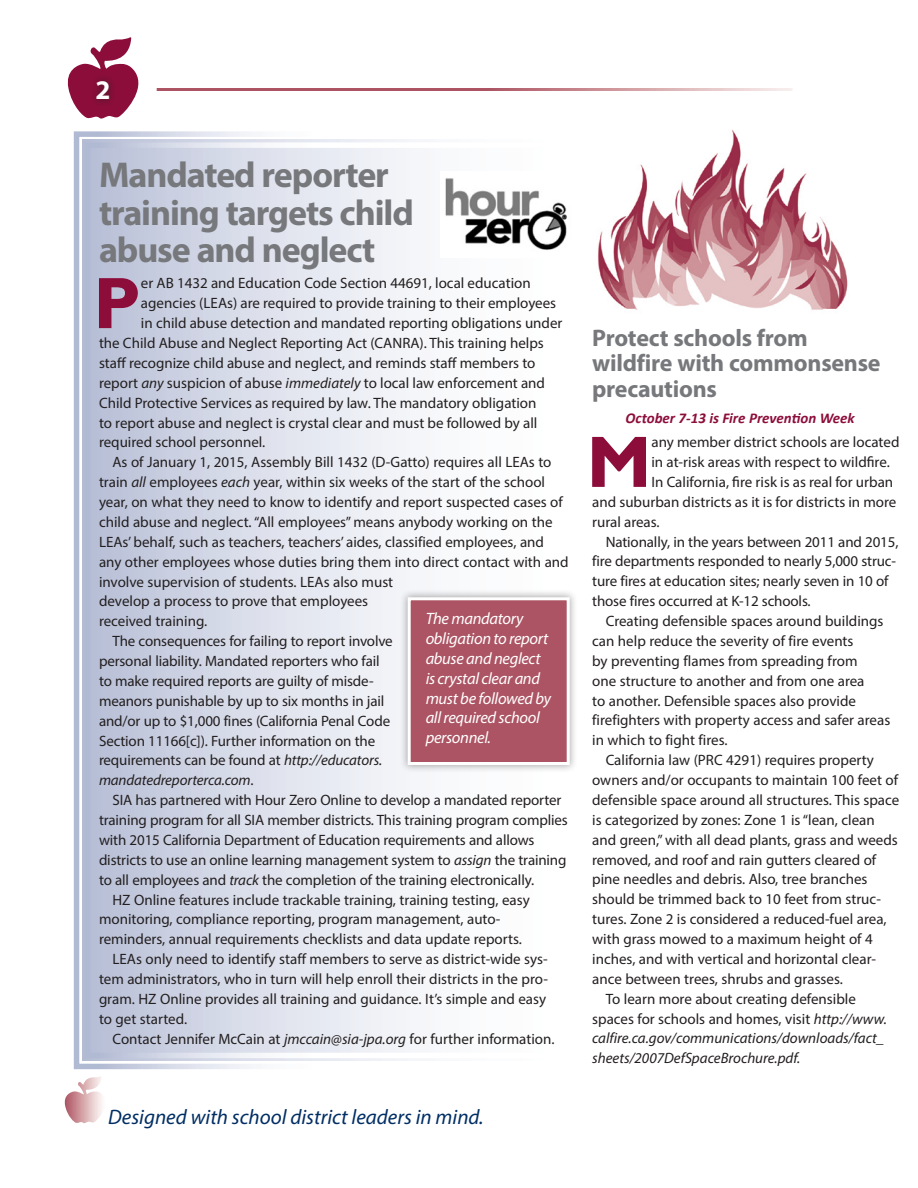
<style>
.page{position:relative;width:918px;height:1188px;background:#fff}
.page>*{position:absolute;margin:0;border:0;box-sizing:border-box;transform-origin:0 0}
.drop{font:700 73.35px "Gill Sans Std";color:#8d0d3a}
.A{font:700 36px/37.5px "Myriad Pro";letter-spacing:-.03em;color:#76787b}
.A-2{font:700 27px "Myriad Pro";color:#fff}
.A-3{font:700 24px/25.5px "Myriad Pro";letter-spacing:-.01em;color:#76787b}
.t1{font:italic 21px "Myriad Pro";color:#002e64}
.Paragraph_Style_7{font:italic 16.5px/19.8px "Myriad Pro";letter-spacing:-.02em;color:#fff}
.P2{font:15px/19.8px "Myriad Pro";color:#231f20}
.drop-2{font:15px "Myriad Pro";color:#231f20}
.P2-2{font:italic 15px/19.8px "Myriad Pro";color:#231f20}
.t2{font:italic 700 15px "Calibri";color:#8d0d3a}
.s1{font-style:italic}
.s2{font-style:normal}
</style>
<div class="page">
<svg style="left:73px;top:131px;width:337px;height:939px;background:#d8dce9"></svg>
<div style="left:85px;top:142px;width:500px;height:916px;border:5px solid #fff"></div>
<svg style="left:64px;top:1076px;width:38px;height:47px"></svg>
<svg style="left:67px;top:37px;width:72px;height:82px"></svg>
<div style="left:89px;top:73px;width:28px;height:34px;background:#231f20;opacity:.75"></div>
<img style="left:598px;top:130px;width:250px;height:180px">
<div style="left:400px;top:589px;width:178px;height:184px;background:#231f20;opacity:.39"></div>
<div style="left:408px;top:597px;width:162px;height:168px;background:#ac5463;border:3px solid #fff"></div>
<img style="left:445px;top:178px;width:122px;height:72px">
<p class="A-2" style="left:96px;top:72px;width:16px">2</p>
<p class="A" style="left:99px;top:155px;width:316px">Mandated reporter training targets child abuse and neglect</p>
<p class="drop" style="left:93px;top:260px;width:50px">P</p>
<p class="drop-2" style="left:141px;top:274px;width:391px">er AB 1432 and Education Code Section 44691, local education</p>
<p class="drop-2" style="left:141px;top:294px;width:417px">agencies (LEAs) are required to provide training to their employees</p>
<p class="drop-2" style="left:141px;top:314px;width:423px">in child abuse detection and mandated reporting obligations under</p>
<p class="drop-2" style="left:99px;top:334px;width:446px">the Child Abuse and Neglect Reporting Act (CANRA). This training helps</p>
<p class="drop-2" style="left:99px;top:354px;width:438px">staff recognize child abuse and neglect, and reminds staff members to</p>
<p class="drop-2" style="left:99px;top:373px;width:448px">report <span class="s1">any</span> suspicion of abuse <span class="s1">immediately</span> to local law enforcement and</p>
<p class="drop-2" style="left:99px;top:393px;width:439px">Child Protective Services as required by law. The mandatory obligation</p>
<p class="drop-2" style="left:99px;top:413px;width:440px">to report abuse and neglect is crystal clear and must be followed by all</p>
<p class="drop-2" style="left:99px;top:433px;width:168px">required school personnel.</p>
<p class="P2" style="left:99px;top:452px;width:471px;text-indent:14px">As of January 1, 2015, Assembly Bill 1432 (D-Gatto) requires all LEAs to train <span class="s1">all</span> employees <span class="s1">each</span> year, within six weeks of the start of the school year, on what they need to know to identify and report suspected cases of child abuse and neglect. “All employees” means anybody working on the LEAs’ behalf, such as teachers, teachers’ aides, classified employees, and any other employees whose duties bring them into direct contact with and involve supervision of students. LEAs also must<br>develop a process to prove that employees<br>received training.</p>
<p class="P2" style="left:99px;top:631px;width:295px;text-indent:14px">The consequences for failing to report involve personal liability. Mandated reporters who fail to make required reports are guilty of misde&shy;meanors punishable by up to six months in jail and/or up to $1,000 fines (California Penal Code Section 11166[c]). Further information on the requirements can be found at <span class="s1">http://educators. mandatedreporterca.com</span>.</p>
<p class="P2" style="left:99px;top:790px;width:470px;text-indent:14px">SIA has partnered with Hour Zero Online to develop a mandated reporter training program for all SIA member districts. This training program complies with 2015 California Department of Education requirements and allows districts to use an online learning management system to <span class="s1">assign</span> the training to all employees and <span class="s1">track</span> the completion of the training electronically.</p>
<p class="P2" style="left:99px;top:889px;width:432px;text-indent:14px">HZ Online features include trackable training, training testing, easy monitoring, compliance reporting, program management, auto&shy;reminders, annual requirements checklists and data update reports.</p>
<p class="P2" style="left:99px;top:949px;width:451px;text-indent:14px">LEAs only need to identify staff members to serve as district-wide sys&shy;tem administrators, who in turn will help enroll their districts in the pro&shy;gram. HZ Online provides all training and guidance. It’s simple and easy to get started.</p>
<p class="P2" style="left:112px;top:1028px;width:444px">Contact Jennifer McCain at <span class="s1">jmccain@sia-jpa.org</span> for further information.</p>
<p class="Paragraph_Style_7" style="left:426px;top:608px;width:127px">The mandatory obligation to report abuse and neglect is crystal clear and must be followed by all required school personnel.</p>
<p class="t1" style="left:108px;top:1104px;width:377px">Designed with school district leaders in mind.</p>
<p class="A-3" style="left:592px;top:324px;width:290px">Protect schools from wildfire with commonsense precautions</p>
<p class="t2" style="left:626px;top:408px;width:231px">October 7-13 is Fire Prevention Week</p>
<p class="drop" style="left:587px;top:419px;width:66px">M</p>
<p class="drop-2" style="left:651px;top:433px;width:249px">any member district schools are located</p>
<p class="drop-2" style="left:651px;top:453px;width:240px">in at-risk areas with respect to wildfire.</p>
<p class="drop-2" style="left:651px;top:473px;width:243px">In California, fire risk is as real for urban</p>
<p class="drop-2" style="left:592px;top:492px;width:306px">and suburban districts as it is for districts in more</p>
<p class="drop-2" style="left:592px;top:512px;width:69px">rural areas.</p>
<p class="P2" style="left:592px;top:531px;width:308px;text-indent:14px">Nationally, in the years between 2011 and 2015, fire departments responded to nearly 5,000 struc&shy;ture fires at education sites; nearly seven in 10 of those fires occurred at K-12 schools.</p>
<p class="P2" style="left:592px;top:611px;width:300px;text-indent:14px">Creating defensible spaces around buildings can help reduce the severity of fire events<br>by preventing flames from spreading from<br>one structure to another and from one area<br>to another. Defensible spaces also provide firefighters with property access and safer areas in which to fight fires.</p>
<p class="P2" style="left:592px;top:750px;width:309px;text-indent:14px">California law (PRC 4291) requires property owners and/or occupants to maintain 100 feet of defensible space around all structures. This space is categorized by zones: Zone 1 is “lean, clean and green,” with all dead plants, grass and weeds removed, and roof and rain gutters cleared of pine needles and debris. Also, tree branches should be trimmed back to 10 feet from struc&shy;tures. Zone 2 is considered a reduced-fuel area, with grass mowed to a maximum height of 4 inches, and with vertical and horizontal clear&shy;ance between trees, shrubs and grasses.</p>
<p class="P2-2" style="left:592px;top:988px;width:296px;text-indent:14px"><span class="s2">To learn more about creating defensible spaces for schools and homes, visit</span> http://www. calfire.ca.gov/communications/downloads/fact_ sheets/2007DefSpaceBrochure.pdf.</p>
</div>
